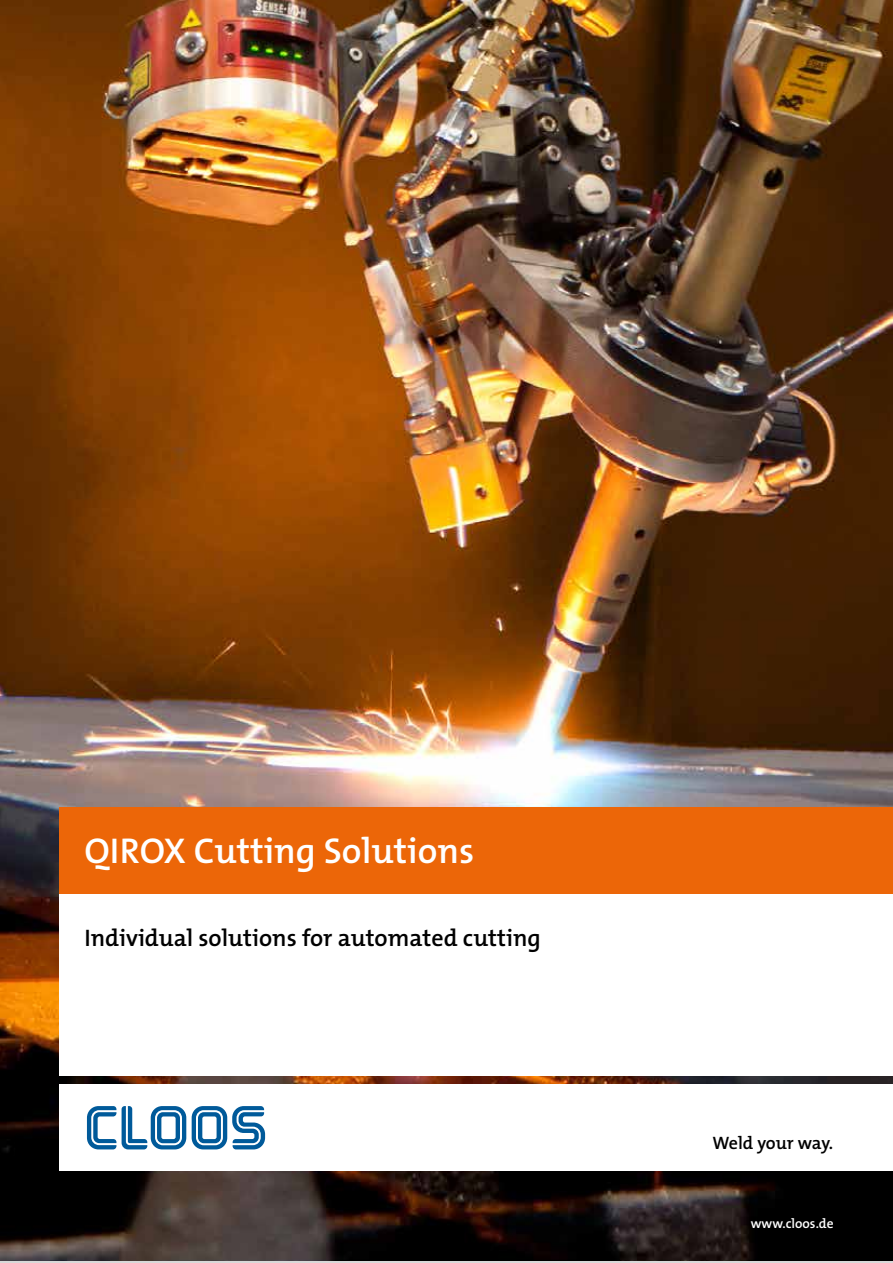
<style>
.page{position:relative;width:893px;height:1263px;background:#fff}
.page>*{position:absolute;margin:0;border:0;box-sizing:border-box;transform-origin:0 0}
.t1{font:600 36px "The Mix B6";color:#fff}
.t2{font:600 24px "The Mix B6";color:#000}
.t3{font:600 18px "The Mix B6";letter-spacing:-.005em;color:#000}
.t4{font:600 13.5px "The Mix B6";color:#fff}
</style>
<div class="page">
<img style="left:0;top:0;width:893px;height:1260px">
<div style="left:59px;top:893px;width:834px;height:183px;background:#fff"></div>
<div style="left:59px;top:1084px;width:834px;height:87px;background:#fff"></div>
<svg style="left:87px;top:1106px;width:29px;height:43px"></svg>
<svg style="left:122px;top:1106px;width:64px;height:43px"></svg>
<svg style="left:192px;top:1106px;width:73px;height:43px"></svg>
<div style="left:59px;top:807px;width:834px;height:86px;background:#ec6608"></div>
<h1 class="t1" style="left:84px;top:832px;width:391px">QIROX Cutting Solutions</h1>
<p class="t2" style="left:84px;top:925px;width:458px">Individual solutions for automated cutting</p>
<p class="t3" style="left:712px;top:1134px;width:122px">Weld your way.</p>
<p class="t4" style="left:751px;top:1216px;width:84px">www.cloos.de</p>
</div>
